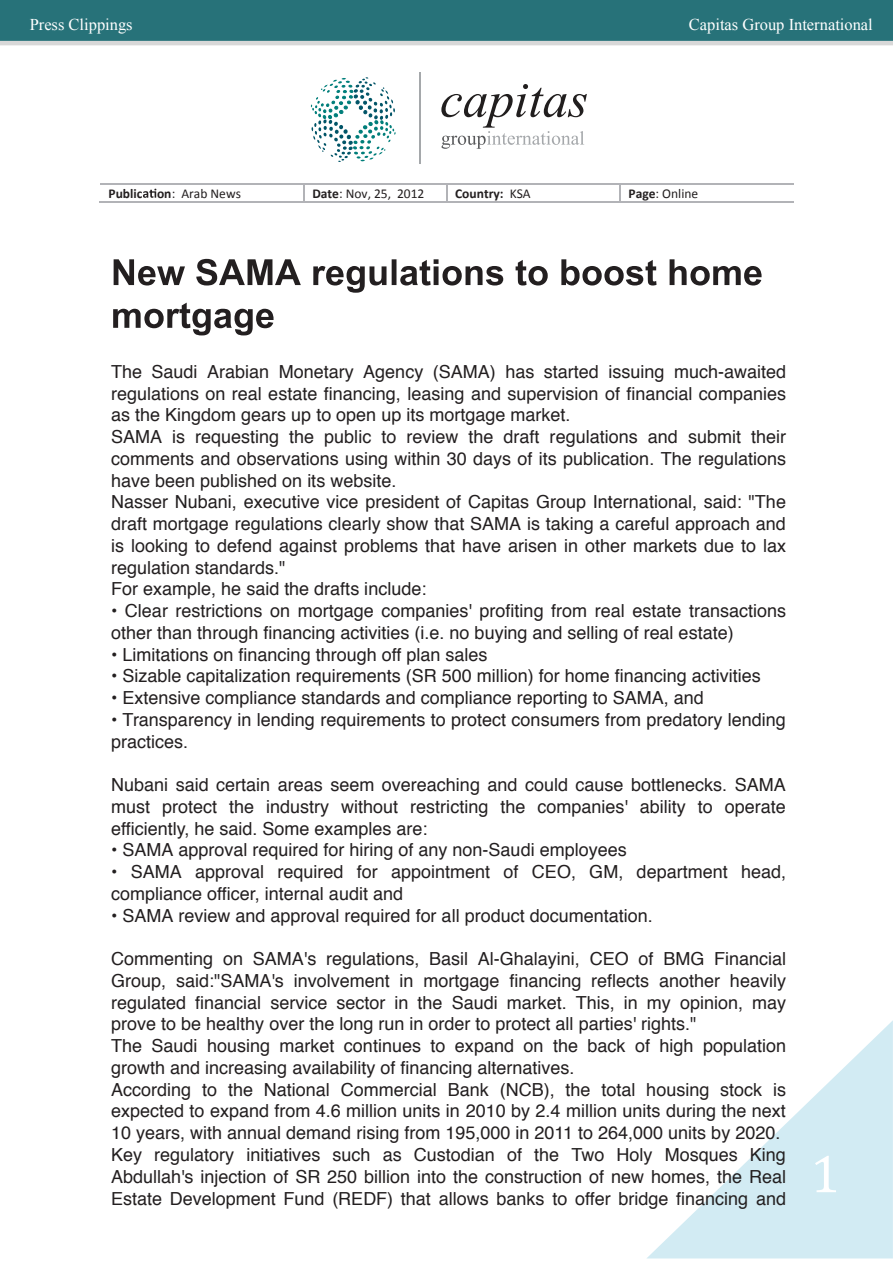
<style>
.page{position:relative;width:893px;height:1263px;background:#fff}
.page>*{position:absolute;margin:0;border:0;box-sizing:border-box;transform-origin:0 0}
.t1{font:54px "Cambria";color:#fff}
.t2{font:18px/21.8px "Helvetica";color:#231f20}
.t3{font:16.5px "Times New Roman";color:#fff}
.t4{font:13.5px "Calibri";color:#231f20}
.t5{font:700 13.5px "Calibri";color:#231f20}
.s1{font-weight:700}
.s2{font-weight:400}
</style>
<div class="page">
<svg style="left:0;top:0;width:893px;height:45px;background:#377b81"></svg>
<svg style="left:647px;top:1020px;width:246px;height:238px"></svg>
<svg style="left:143px;top:189px;width:13px;height:9px"></svg>
<hr style="left:100px;top:184px;width:204px;height:1px;background:#b2b3b7">
<hr style="left:305px;top:184px;width:141px;height:1px;background:#b2b3b7">
<hr style="left:448px;top:184px;width:172px;height:1px;background:#b2b3b7">
<hr style="left:621px;top:184px;width:173px;height:1px;background:#b2b3b7">
<hr style="left:99px;top:201px;width:205px;height:1px;background:#b2b3b7">
<svg style="left:304px;top:184px;width:1px;height:18px"></svg>
<hr style="left:305px;top:201px;width:141px;height:1px;background:#b2b3b7">
<svg style="left:446px;top:184px;width:2px;height:18px"></svg>
<hr style="left:448px;top:201px;width:172px;height:1px;background:#b2b3b7">
<svg style="left:620px;top:184px;width:1px;height:18px"></svg>
<hr style="left:621px;top:201px;width:173px;height:1px;background:#b2b3b7">
<svg style="left:311px;top:77px;width:85px;height:85px"></svg>
<hr style="left:420px;top:72px;width:1px;height:92px;background:#a5a8ab">
<svg style="left:441px;top:84px;width:146px;height:65px"></svg>
<svg style="left:114px;top:259px;width:648px;height:34px"></svg>
<svg style="left:113px;top:303px;width:161px;height:32px"></svg>
<p class="t3" style="left:30px;top:14px;width:104px">Press Clippings</p>
<p class="t3" style="left:689px;top:14px;width:185px">Capitas Group International</p>
<p class="t4" style="left:108px;top:185px;width:134px"><span class="s1">Public on</span>: Arab News</p>
<p class="t4" style="left:312px;top:185px;width:114px"><span class="s1">Date</span>: Nov, 25, 2012</p>
<p class="t5" style="left:455px;top:185px;width:77px">Country: <span class="s2">KSA</span></p>
<p class="t4" style="left:628px;top:185px;width:71px"><span class="s1">Page</span>: Online</p>
<p class="t2" style="left:111px;top:361px;width:677px">The Saudi Arabian Monetary Agency (SAMA) has started issuing much-awaited regulations on real estate financing, leasing and supervision of financial companies as the Kingdom gears up to open up its mortgage market.<br>SAMA is requesting the public to review the draft regulations and submit their comments and observations using within 30 days of its publication. The regulations have been published on its website.<br>Nasser Nubani, executive vice president of Capitas Group International, said: "The draft mortgage regulations clearly show that SAMA is taking a careful approach and is looking to defend against problems that have arisen in other markets due to lax regulation standards."<br>For example, he said the drafts include:</p>
<p class="t2" style="left:111px;top:600px;width:676px">• Clear restrictions on mortgage companies' profiting from real estate transactions other than through financing activities (i.e. no buying and selling of real estate)</p>
<p class="t2" style="left:111px;top:644px;width:378px">• Limitations on financing through off plan sales</p>
<p class="t2" style="left:111px;top:666px;width:651px">• Sizable capitalization requirements (SR 500 million) for home financing activities</p>
<p class="t2" style="left:111px;top:687px;width:594px">• Extensive compliance standards and compliance reporting to SAMA, and</p>
<p class="t2" style="left:111px;top:709px;width:676px">• Transparency in lending requirements to protect consumers from predatory lending practices.</p>
<p class="t2" style="left:111px;top:774px;width:676px;text-align:justify">Nubani said certain areas seem overeaching and could cause bottlenecks. SAMA must protect the industry without restricting the companies' ability to operate efficiently, he said. Some examples are:</p>
<p class="t2" style="left:111px;top:840px;width:517px">• SAMA approval required for hiring of any non-Saudi employees</p>
<p class="t2" style="left:111px;top:861px;width:676px">• SAMA approval required for appointment of CEO, GM, department head, compliance officer, internal audit and</p>
<p class="t2" style="left:111px;top:905px;width:543px">• SAMA review and approval required for all product documentation.</p>
<p class="t2" style="left:111px;top:948px;width:677px">Commenting on SAMA's regulations, Basil Al-Ghalayini, CEO of BMG Financial Group, said:"SAMA's involvement in mortgage financing reflects another heavily regulated financial service sector in the Saudi market. This, in my opinion, may prove to be healthy over the long run in order to protect all parties' rights."<br>The Saudi housing market continues to expand on the back of high population growth and increasing availability of financing alternatives.<br>According to the National Commercial Bank (NCB), the total housing stock is expected to expand from 4.6 million units in 2010 by 2.4 million units during the next 10 years, with annual demand rising from 195,000 in 2011 to 264,000 units by 2020.<br>Key regulatory initiatives such as Custodian of the Two Holy Mosques King Abdullah's injection of SR 250 billion into the construction of new homes, the Real Estate Development Fund (REDF) that allows banks to offer bridge financing and</p>
<h1 class="t1" style="left:810px;top:1142px;width:31px">1</h1>
</div>
